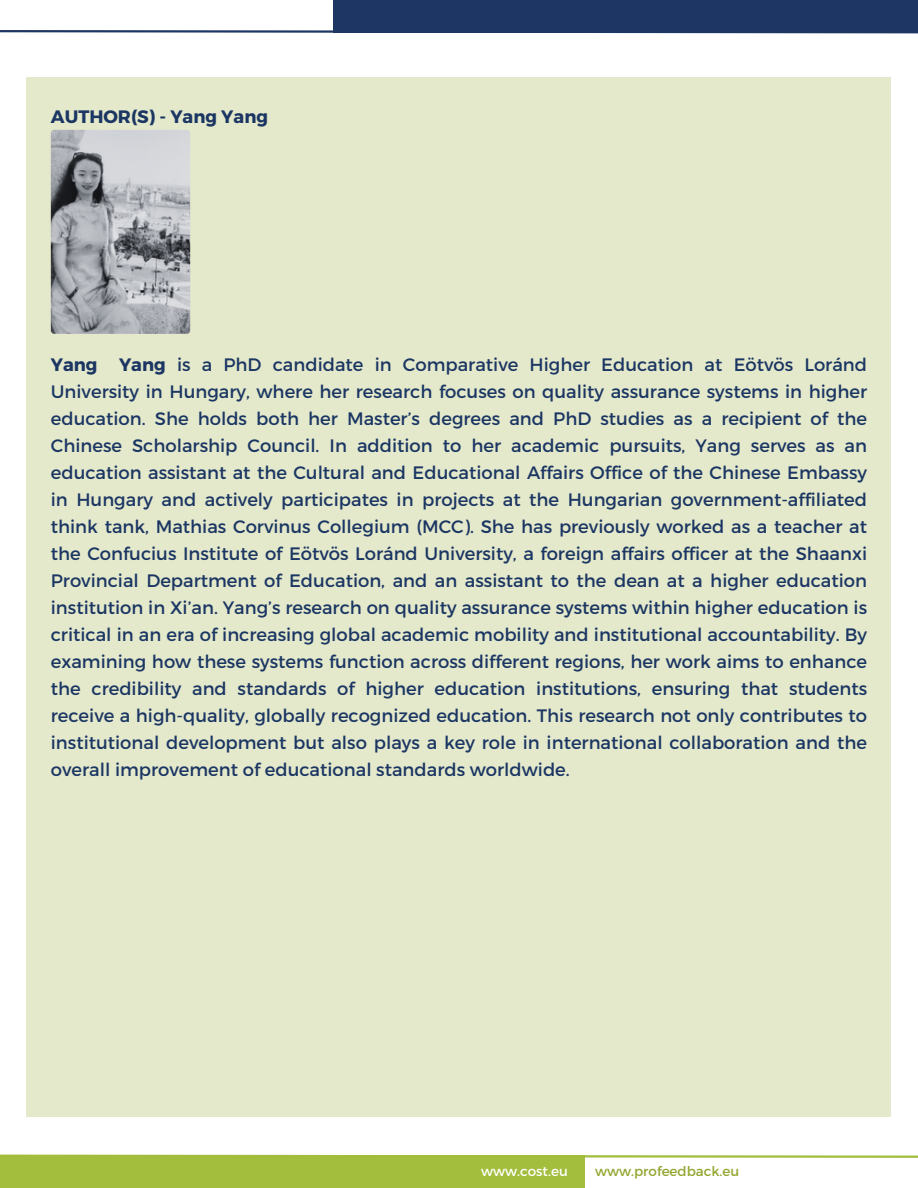
<style>
.page{position:relative;width:918px;height:1188px;background:#fff}
.page>*{position:absolute;margin:0;border:0;box-sizing:border-box;transform-origin:0 0}
.t1{font:18px/27px "Montserrat";color:#1b3663;text-align:justify}
.t2{font:700 18px "Montserrat";color:#1b3663}
.t3{font:13.5px "Montserrat";color:#92a730}
.t4{font:13.5px "Montserrat";color:#fff}
.s1{font-weight:700}
</style>
<div class="page">
<div style="left:0;top:1156px;width:584px;height:32px;background:#a3bd3c"></div>
<svg style="left:0;top:1154px;width:918px;height:5px"></svg>
<div style="left:334px;top:0;width:584px;height:32px;background:#1d3663"></div>
<svg style="left:0;top:29px;width:918px;height:5px"></svg>
<div style="left:27px;top:77px;width:864px;height:1040px;background:#e4e9cb"></div>
<img style="left:51px;top:130px;width:139px;height:204px;border-radius:3px">
<h1 class="t2" style="left:51px;top:105px;width:219px">AUTHOR(S) - Yang Yang</h1>
<h2 class="t1" style="left:51px;top:350px;width:818px"><span class="s1">Yang Yang</span> is a PhD candidate in Comparative Higher Education at Eötvös Loránd University in Hungary, where her research focuses on quality assurance systems in higher education. She holds both her Master’s degrees and PhD studies as a recipient of the Chinese Scholarship Council. In addition to her academic pursuits, Yang serves as an education assistant at the Cultural and Educational Affairs Office of the Chinese Embassy in Hungary and actively participates in projects at the Hungarian government-affiliated think tank, Mathias Corvinus Collegium (MCC). She has previously worked as a teacher at the Confucius Institute of Eötvös Loránd University, a foreign affairs officer at the Shaanxi Provincial Department of Education, and an assistant to the dean at a higher education institution in Xi’an. Yang’s research on quality assurance systems within higher education is critical in an era of increasing global academic mobility and institutional accountability. By examining how these systems function across different regions, her work aims to enhance the credibility and standards of higher education institutions, ensuring that students receive a high-quality, globally recognized education. This research not only contributes to institutional development but also plays a key role in international collaboration and the overall improvement of educational standards worldwide.</h2>
<p class="t4" style="left:481px;top:1163px;width:88px">www.cost.eu</p>
<p class="t3" style="left:595px;top:1163px;width:146px">www.profeedback.eu</p>
</div>
